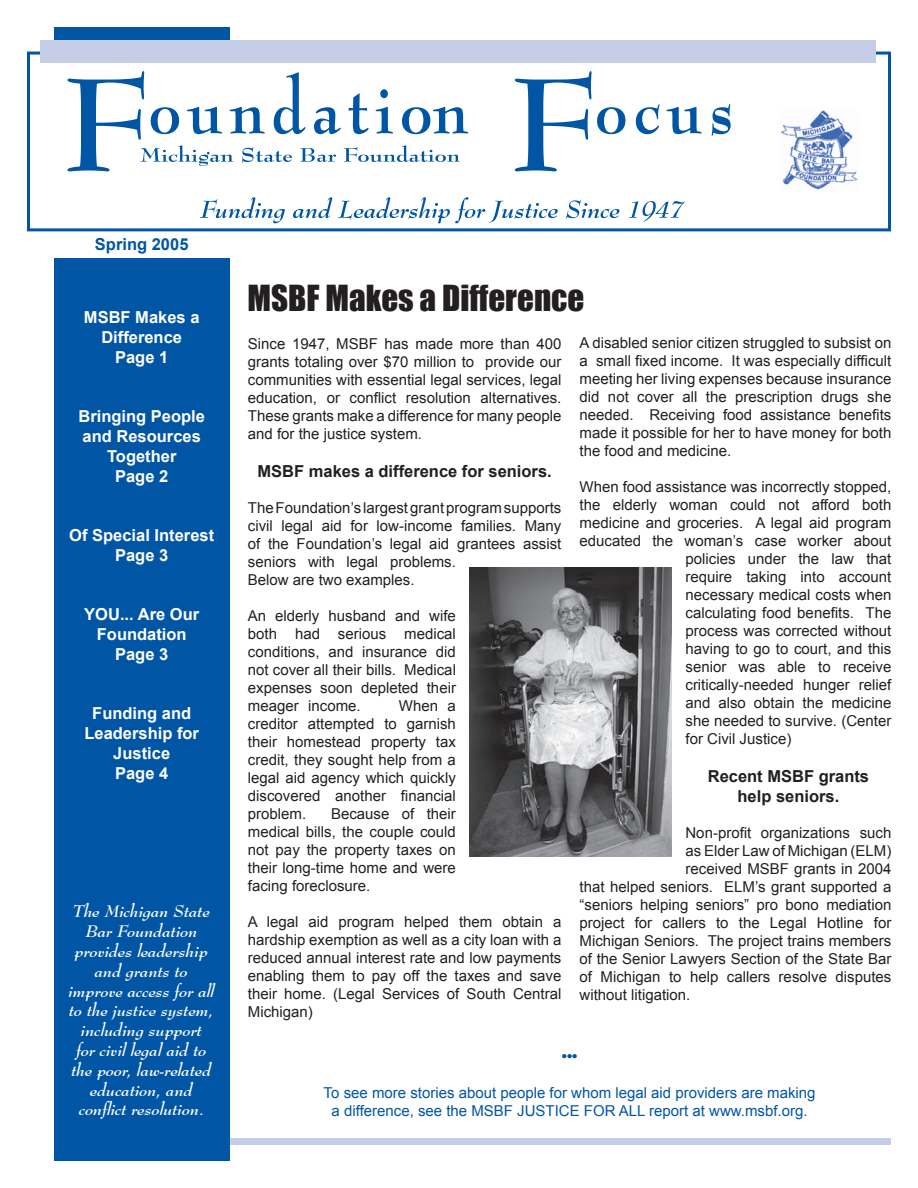
<style>
.page{position:relative;width:918px;height:1188px;background:#fff}
.page>*{position:absolute;margin:0;border:0;box-sizing:border-box;transform-origin:0 0}
.t1{font:33px "Impact";color:#231f20}
.t2{font:italic 700 16.5px/19.8px "Bernhard Modern BT";color:#fff;text-align:center}
.t3{font:700 16.5px/19.8px "Arial";color:#fff;text-align:center}
.t4{font:700 16.5px/19.8px "Arial";color:#231f20;text-align:center}
.t5{font:700 16.5px "Arial";color:#0155a5}
.t6{font:15px/18px "Arial";color:#231f20;text-align:justify}
.t7{font:15px/18px "Arial";color:#0155a5;text-align:center}
.t8{font:15px "Impact";color:#0155a5}
.s1{font-family:"Arial";font-weight:400}
</style>
<div class="page">
<div style="left:215px;top:1138px;width:676px;height:7px;background:#c6cde7"></div>
<div style="left:54px;top:27px;width:176px;height:1134px;background:#0155a5"></div>
<div style="left:48px;top:224px;width:188px;height:34px;background:#fff"></div>
<div style="left:28px;top:53px;width:862px;height:177px;background:#fff"></div>
<div style="left:27px;top:52px;width:864px;height:179px;border:3px solid #0155a5"></div>
<div style="left:40px;top:40px;width:836px;height:23px;background:#c6cde7"></div>
<img style="left:781px;top:111px;width:76px;height:79px">
<img style="left:470px;top:567px;width:202px;height:289px">
<svg style="left:515px;top:71px;width:110px;height:100px"></svg>
<svg style="left:636px;top:104px;width:24px;height:30px"></svg>
<svg style="left:666px;top:107px;width:36px;height:27px"></svg>
<svg style="left:712px;top:104px;width:19px;height:32px"></svg>
<svg style="left:67px;top:71px;width:401px;height:100px"></svg>
<svg style="left:200px;top:197px;width:85px;height:26px"></svg>
<svg style="left:293px;top:197px;width:39px;height:21px"></svg>
<svg style="left:338px;top:197px;width:220px;height:26px"></svg>
<svg style="left:566px;top:200px;width:53px;height:19px"></svg>
<svg style="left:629px;top:201px;width:56px;height:20px"></svg>
<p class="t5" style="left:95px;top:233px;width:95px">Spring 2005</p>
<p class="t3" style="left:84px;top:308px;width:117px">MSBF Makes a<br>Difference<br>Page 1</p>
<p class="t3" style="left:78px;top:407px;width:128px">Bringing People and Resources<br>Together<br>Page 2</p>
<p class="t3" style="left:69px;top:526px;width:146px">Of Special Interest<br>Page 3</p>
<p class="t3" style="left:84px;top:605px;width:116px">YOU... Are Our<br>Foundation<br>Page 3</p>
<p class="t3" style="left:84px;top:704px;width:116px">Funding and<br>Leadership for<br>Justice<br>Page 4</p>
<p class="t2" style="left:69px;top:901px;width:147px">The Michigan State<br>Bar Foundation provides leadership and grants to improve access for all to the justice system, including support<br>for civil legal aid to the poor, law-related education, and conflict resolution<span class="s1">.</span></p>
<h1 class="t1" style="left:248px;top:272px;width:338px">MSBF Makes a Difference</h1>
<p class="t6" style="left:580px;top:334px;width:313px">A disabled senior citizen struggled to subsist on a small fixed income. It was especially difficult meeting her living expenses because insurance did not cover all the prescription drugs she needed. Receiving food assistance benefits made it possible for her to have money for both the food and medicine.</p>
<p class="t6" style="left:580px;top:478px;width:313px">When food assistance was incorrectly stopped,</p>
<p class="t6" style="left:580px;top:496px;width:313px">the elderly woman could not afford both</p>
<p class="t6" style="left:580px;top:514px;width:313px">medicine and groceries. A legal aid program</p>
<p class="t6" style="left:580px;top:532px;width:313px">educated the woman’s case worker about</p>
<p class="t6" style="left:686px;top:550px;width:207px">policies under the law that</p>
<p class="t6" style="left:686px;top:568px;width:207px">require taking into account</p>
<p class="t6" style="left:686px;top:586px;width:207px">necessary medical costs when</p>
<p class="t6" style="left:686px;top:604px;width:207px">calculating food benefits. The</p>
<p class="t6" style="left:686px;top:622px;width:207px">process was corrected without</p>
<p class="t6" style="left:686px;top:640px;width:207px">having to go to court, and this</p>
<p class="t6" style="left:686px;top:658px;width:207px">senior was able to receive</p>
<p class="t6" style="left:686px;top:676px;width:207px">critically-needed hunger relief</p>
<p class="t6" style="left:686px;top:694px;width:207px">and also obtain the medicine</p>
<p class="t6" style="left:686px;top:712px;width:207px">she needed to survive. (Center</p>
<p class="t6" style="left:686px;top:730px;width:107px">for Civil Justice)</p>
<p class="t4" style="left:708px;top:767px;width:163px">Recent MSBF grants help seniors.</p>
<p class="t6" style="left:686px;top:823px;width:207px">Non-profit organizations such</p>
<p class="t6" style="left:686px;top:841px;width:207px">as Elder Law of Michigan (ELM)</p>
<p class="t6" style="left:686px;top:859px;width:207px">received MSBF grants in 2004</p>
<p class="t6" style="left:580px;top:877px;width:313px">that helped seniors. ELM’s grant supported a</p>
<p class="t6" style="left:580px;top:895px;width:313px">“seniors helping seniors” pro bono mediation</p>
<p class="t6" style="left:580px;top:913px;width:313px">project for callers to the Legal Hotline for</p>
<p class="t6" style="left:580px;top:931px;width:313px">Michigan Seniors. The project trains members</p>
<p class="t6" style="left:580px;top:949px;width:313px">of the Senior Lawyers Section of the State Bar</p>
<p class="t6" style="left:580px;top:967px;width:313px">of Michigan to help callers resolve disputes</p>
<p class="t6" style="left:580px;top:985px;width:112px">without litigation.</p>
<p class="t6" style="left:248px;top:335px;width:315px">Since 1947, MSBF has made more than 400 grants totaling over $70 million to provide our communities with essential legal services, legal education, or conflict resolution alternatives.<br>These grants make a difference for many people and for the justice system.</p>
<p class="t4" style="left:257px;top:462px;width:296px">MSBF makes a difference for seniors.</p>
<p class="t6" style="left:248px;top:499px;width:315px;text-align:left">The Foundation’s largest grant program supports civil legal aid for low-income families. Many of the Foundation’s legal aid grantees assist seniors with legal problems.<br>Below are two examples.</p>
<p class="t6" style="left:248px;top:607px;width:210px">An elderly husband and wife both had serious medical conditions, and insurance did not cover all their bills. Medical expenses soon depleted their meager income.</p>
<p class="t6" style="left:248px;top:697px;width:210px;text-indent:151px">When a creditor attempted to garnish their homestead property tax credit, they sought help from a legal aid agency which quickly discovered another financial problem.</p>
<p class="t6" style="left:248px;top:805px;width:210px;text-indent:83px">Because of their medical bills, the couple could not pay the property taxes on their long-time home and were facing foreclosure.</p>
<p class="t6" style="left:248px;top:913px;width:315px">A legal aid program helped them obtain a hardship exemption as well as a city loan with a reduced annual interest rate and low payments enabling them to pay off the taxes and save their home. (Legal Services of South Central Michigan)</p>
<p class="t8" style="left:562px;top:1044px;width:17px">•••</p>
<p class="t7" style="left:324px;top:1084px;width:493px">To see more stories about people for whom legal aid providers are making a difference, see the MSBF JUSTICE FOR ALL report at www.msbf.org.</p>
</div>
